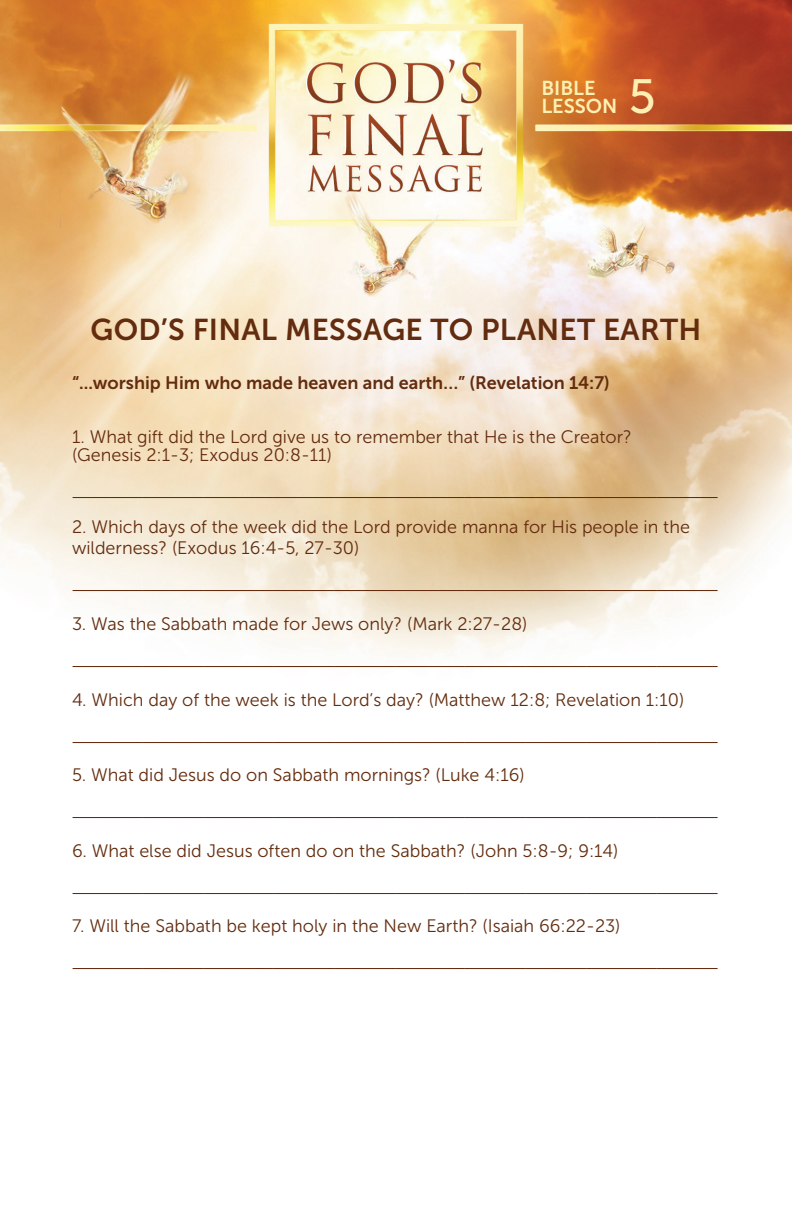
<style>
.page{position:relative;width:792px;height:1224px;background:#fff}
.page>*{position:absolute;margin:0;border:0;box-sizing:border-box;transform-origin:0 0}
.t1{font:48px "Museo Sans 500";color:#fdf0b2}
.t2{font:30px "Museo Sans 700";letter-spacing:.01em;color:#632c0e}
.t3{font:20px/18px "Museo Sans 700";color:#fdf0b2}
.t4{font:18px/36px "Museo Sans 300";color:#632c0e}
.t5{font:18px "Museo Sans 700";color:#632c0e}
</style>
<div class="page">
<img style="left:0;top:0;width:792px;height:655px">
<p class="t3" style="left:541px;top:79px;width:77px">BIBLE<br>LESSON</p>
<h1 class="t1" style="left:629px;top:70px;width:29px">5</h1>
<h2 class="t2" style="left:91px;top:313px;width:612px">GOD’S FINAL MESSAGE TO PLANET EARTH</h2>
<p class="t5" style="left:72px;top:373px;width:539px">“...worship Him who made heaven and earth…” (Revelation 14:7)</p>
<p class="t4" style="left:72px;top:428px;width:561px;line-height:18px">1. What gift did the Lord give us to remember that He is the Creator? (Genesis 2:1-3; Exodus 20:8-11)</p>
<p class="t4" style="left:72px;top:473px;width:648px">__________________________________________________________________________</p>
<p class="t4" style="left:72px;top:516px;width:619px;line-height:21.6px">2. Which days of the week did the Lord provide manna for His people in the wilderness? (Exodus 16:4-5, 27-30)</p>
<p class="t4" style="left:72px;top:566px;width:648px">__________________________________________________________________________</p>
<p class="t4" style="left:72px;top:606px;width:648px">3. Was the Sabbath made for Jews only? (Mark 2:27-28) __________________________________________________________________________</p>
<p class="t4" style="left:72px;top:682px;width:648px">4. Which day of the week is the Lord’s day? (Matthew 12:8; Revelation 1:10) __________________________________________________________________________</p>
<p class="t4" style="left:72px;top:757px;width:648px">5. What did Jesus do on Sabbath mornings? (Luke 4:16) __________________________________________________________________________</p>
<p class="t4" style="left:72px;top:833px;width:648px">6. What else did Jesus often do on the Sabbath? (John 5:8-9; 9:14) __________________________________________________________________________</p>
<p class="t4" style="left:72px;top:908px;width:648px">7. Will the Sabbath be kept holy in the New Earth? (Isaiah 66:22-23) __________________________________________________________________________</p>
</div>
